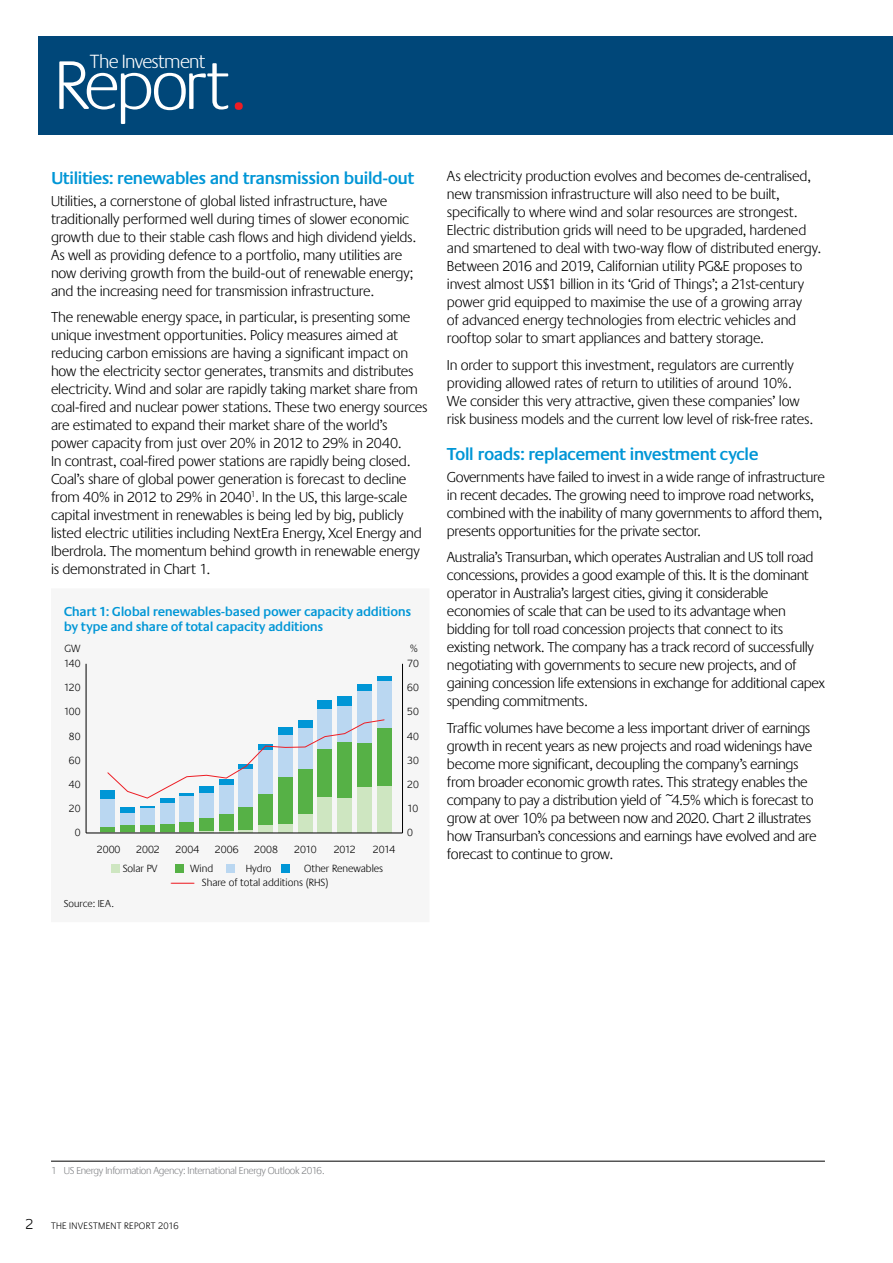
<style>
.page{position:relative;width:893px;height:1263px;background:#fff}
.page>*{position:absolute;margin:0;border:0;box-sizing:border-box;transform-origin:0 0}
.t1{font:300 71.25px "Praxis EF";letter-spacing:-.05em;color:#fff}
.t2{font:300 19.8px "Praxis EF";letter-spacing:-.03em;color:#fff}
.t3{font:600 18px "Praxis EF";letter-spacing:-.04em;color:#0096d6}
.t4{font:300 15px/18px "Praxis EF";letter-spacing:-.015em;color:#000}
.t5{font:600 13.5px/15px "Praxis EF";letter-spacing:-.025em;color:#0096d6}
.t6{font:300 10.8px "Praxis EF";color:#000}
.t7{font:300 10.5px "Praxis EF";letter-spacing:-.03em;color:#808285}
.t8{font:300 10.5px "Praxis EF";letter-spacing:.005em;color:#000}
.t9{font:300 9.75px "Praxis EF";letter-spacing:.03em;color:#000}
.s1{color:#ed1d24}
.s2{font-weight:600;color:#ed1d24}
.s3{font-size:15px}
</style>
<div class="page">
<div style="left:38px;top:36px;width:855px;height:99px;background:#004779"></div>
<div style="left:85px;top:663px;width:319px;height:210px;background:#f6f6f6"></div>
<hr style="left:86px;top:664px;width:1px;height:169px;background:#000">
<hr style="left:402px;top:664px;width:1px;height:169px;background:#000">
<div style="left:111px;top:864px;width:8px;height:8px;background:#cee6c1"></div>
<div style="left:377px;top:785px;width:14px;height:48px;background:#cee6c1"></div>
<div style="left:357px;top:787px;width:15px;height:46px;background:#cee6c1"></div>
<div style="left:337px;top:798px;width:15px;height:35px;background:#cee6c1"></div>
<div style="left:317px;top:796px;width:15px;height:37px;background:#cee6c1"></div>
<div style="left:298px;top:814px;width:15px;height:19px;background:#cee6c1"></div>
<div style="left:278px;top:824px;width:15px;height:9px;background:#cee6c1"></div>
<div style="left:258px;top:825px;width:15px;height:8px;background:#cee6c1"></div>
<hr style="left:239px;top:830px;width:14px;height:3px;background:#cee6c1">
<hr style="left:219px;top:830px;width:15px;height:3px;background:#cee6c1">
<hr style="left:199px;top:830px;width:15px;height:3px;background:#cee6c1">
<svg style="left:100px;top:831px;width:94px;height:2px"></svg>
<div style="left:175px;top:864px;width:8px;height:8px;background:#56b146"></div>
<div style="left:377px;top:728px;width:14px;height:57px;background:#56b146"></div>
<div style="left:298px;top:768px;width:15px;height:46px;background:#56b146"></div>
<div style="left:278px;top:777px;width:15px;height:47px;background:#56b146"></div>
<div style="left:258px;top:794px;width:15px;height:31px;background:#56b146"></div>
<div style="left:239px;top:807px;width:14px;height:23px;background:#56b146"></div>
<div style="left:219px;top:814px;width:15px;height:16px;background:#56b146"></div>
<div style="left:199px;top:818px;width:15px;height:12px;background:#56b146"></div>
<div style="left:179px;top:822px;width:15px;height:9px;background:#56b146"></div>
<div style="left:160px;top:824px;width:14px;height:7px;background:#56b146"></div>
<div style="left:140px;top:825px;width:15px;height:6px;background:#56b146"></div>
<div style="left:120px;top:825px;width:15px;height:6px;background:#56b146"></div>
<hr style="left:100px;top:827px;width:15px;height:4px;background:#56b146">
<div style="left:281px;top:864px;width:8px;height:8px;background:#0096d6"></div>
<div style="left:377px;top:676px;width:14px;height:5px;background:#0096d6"></div>
<div style="left:357px;top:684px;width:15px;height:8px;background:#0096d6"></div>
<div style="left:317px;top:700px;width:15px;height:9px;background:#0096d6"></div>
<div style="left:337px;top:696px;width:15px;height:10px;background:#0096d6"></div>
<div style="left:160px;top:798px;width:14px;height:6px;background:#0096d6"></div>
<svg style="left:140px;top:806px;width:15px;height:2px"></svg>
<div style="left:120px;top:807px;width:15px;height:6px;background:#0096d6"></div>
<div style="left:100px;top:790px;width:15px;height:10px;background:#0096d6"></div>
<div style="left:227px;top:864px;width:8px;height:8px;background:#bad7f1"></div>
<div style="left:377px;top:681px;width:14px;height:47px;background:#bad7f1"></div>
<div style="left:357px;top:692px;width:15px;height:51px;background:#bad7f1"></div>
<div style="left:337px;top:706px;width:15px;height:36px;background:#bad7f1"></div>
<div style="left:317px;top:709px;width:15px;height:40px;background:#bad7f1"></div>
<div style="left:239px;top:769px;width:14px;height:38px;background:#bad7f1"></div>
<div style="left:219px;top:785px;width:15px;height:29px;background:#bad7f1"></div>
<div style="left:199px;top:793px;width:15px;height:25px;background:#bad7f1"></div>
<div style="left:179px;top:796px;width:15px;height:26px;background:#bad7f1"></div>
<div style="left:160px;top:804px;width:14px;height:20px;background:#bad7f1"></div>
<div style="left:140px;top:808px;width:15px;height:17px;background:#bad7f1"></div>
<div style="left:120px;top:813px;width:15px;height:12px;background:#bad7f1"></div>
<div style="left:100px;top:800px;width:15px;height:27px;background:#bad7f1"></div>
<svg style="left:107px;top:719px;width:278px;height:80px"></svg>
<hr style="left:86px;top:833px;width:316px;height:1px;background:#000">
<hr style="left:51px;top:1161px;width:774px;height:1px;background:#000">
<h2 class="t2" style="left:90px;top:51px;width:117px">The Investment</h2>
<h1 class="t1" style="left:54px;top:48px;width:194px">Report<span class="s1">.</span></h1>
<p class="t3" style="left:51px;top:168px;width:365px">Utilities: renewables and transmission build-out</p>
<p class="t4" style="left:51px;top:192px;width:367px">Utilities, a cornerstone of global listed infrastructure, have traditionally performed well during times of slower economic growth due to their stable cash flows and high dividend yields.<br>As well as providing defence to a portfolio, many utilities are now deriving growth from the build-out of renewable energy; and the increasing need for transmission infrastructure.</p>
<p class="t4" style="left:51px;top:309px;width:378px">The renewable energy space, in particular, is presenting some unique investment opportunities. Policy measures aimed at reducing carbon emissions are having a significant impact on how the electricity sector generates, transmits and distributes electricity. Wind and solar are rapidly taking market share from coal-fired and nuclear power stations. These two energy sources are estimated to expand their market share of the world’s power capacity from just over 20% in 2012 to 29% in 2040.<br>In contrast, coal-fired power stations are rapidly being closed.<br>Coal’s share of global power generation is forecast to decline from 40% in 2012 to 29% in 2040<sup>1</sup>. In the US, this large-scale capital investment in renewables is being led by big, publicly listed electric utilities including NextEra Energy, Xcel Energy and Iberdrola. The momentum behind growth in renewable energy is demonstrated in Chart 1.</p>
<p class="t5" style="left:64px;top:604px;width:349px">Chart 1: Global renewables-based power capacity additions by type and share of total capacity additions</p>
<p class="t6" style="left:64px;top:643px;width:18px">GW</p>
<p class="t6" style="left:410px;top:643px;width:10px">%</p>
<p class="t6" style="left:64px;top:658px;width:18px">140</p>
<p class="t6" style="left:64px;top:682px;width:18px">120</p>
<p class="t6" style="left:407px;top:658px;width:13px">70</p>
<p class="t6" style="left:407px;top:682px;width:13px">60</p>
<p class="t6" style="left:64px;top:706px;width:18px">100</p>
<p class="t6" style="left:407px;top:706px;width:13px">50</p>
<p class="t6" style="left:69px;top:730px;width:13px">80</p>
<p class="t6" style="left:407px;top:730px;width:13px">40</p>
<p class="t6" style="left:69px;top:754px;width:13px">60</p>
<p class="t6" style="left:407px;top:754px;width:13px">30</p>
<p class="t6" style="left:69px;top:778px;width:13px">40</p>
<p class="t6" style="left:407px;top:778px;width:13px">20</p>
<p class="t6" style="left:69px;top:802px;width:13px">20</p>
<p class="t6" style="left:407px;top:802px;width:12px">10</p>
<p class="t6" style="left:75px;top:827px;width:7px">0</p>
<p class="t6" style="left:407px;top:827px;width:7px">0</p>
<p class="t6" style="left:97px;top:844px;width:25px">2000</p>
<p class="t6" style="left:136px;top:844px;width:25px">2002</p>
<p class="t6" style="left:176px;top:844px;width:25px">2004</p>
<p class="t6" style="left:215px;top:844px;width:25px">2006</p>
<p class="t6" style="left:254px;top:844px;width:25px">2008</p>
<p class="t6" style="left:294px;top:844px;width:24px">2010</p>
<p class="t6" style="left:334px;top:844px;width:24px">2012</p>
<p class="t6" style="left:373px;top:844px;width:24px">2014</p>
<p class="t6" style="left:123px;top:863px;width:36px">Solar PV</p>
<p class="t6" style="left:190px;top:863px;width:24px">Wind</p>
<p class="t6" style="left:246px;top:863px;width:27px">Hydro</p>
<p class="t6" style="left:304px;top:863px;width:81px">Other Renewables</p>
<p class="t6" style="left:167px;top:877px;width:163px"><span class="s2">—</span> Share of total additions (RHS)</p>
<p class="t8" style="left:64px;top:898px;width:52px">Source: IEA.</p>
<p class="t4" style="left:447px;top:168px;width:376px">As electricity production evolves and becomes de-centralised, new transmission infrastructure will also need to be built, specifically to where wind and solar resources are strongest.<br>Electric distribution grids will need to be upgraded, hardened and smartened to deal with two-way flow of distributed energy.<br>Between 2016 and 2019, Californian utility PG&amp;E proposes to invest almost US$1 billion in its ‘Grid of Things’; a 21st-century power grid equipped to maximise the use of a growing array<br>of advanced energy technologies from electric vehicles and rooftop solar to smart appliances and battery storage.</p>
<p class="t4" style="left:447px;top:356px;width:368px">In order to support this investment, regulators are currently providing allowed rates of return to utilities of around 10%.<br>We consider this very attractive, given these companies’ low risk business models and the current low level of risk-free rates.</p>
<p class="t3" style="left:447px;top:444px;width:313px">Toll roads: replacement investment cycle</p>
<p class="t4" style="left:447px;top:469px;width:379px">Governments have failed to invest in a wide range of infrastructure in recent decades. The growing need to improve road networks, combined with the inability of many governments to afford them, presents opportunities for the private sector.</p>
<p class="t4" style="left:447px;top:549px;width:379px">Australia’s Transurban, which operates Australian and US toll road concessions, provides a good example of this. It is the dominant operator in Australia’s largest cities, giving it considerable economies of scale that can be used to its advantage when bidding for toll road concession projects that connect to its existing network. The company has a track record of successfully negotiating with governments to secure new projects, and of gaining concession life extensions in exchange for additional capex spending commitments.</p>
<p class="t4" style="left:447px;top:719px;width:371px">Traffic volumes have become a less important driver of earnings growth in recent years as new projects and road widenings have become more significant, decoupling the company’s earnings from broader economic growth rates. This strategy enables the company to pay a distribution yield of ~4.5% which is forecast to grow at over 10% pa between now and 2020. Chart 2 illustrates how Transurban’s concessions and earnings have evolved and are forecast to continue to grow.</p>
<p class="t7" style="left:51px;top:1165px;width:275px">1 US Energy Information Agency: International Energy Outlook 2016.</p>
<p class="t9" style="left:26px;top:1220px;width:155px"><span class="s3">2</span> THE INVESTMENT REPORT 2016</p>
</div>
